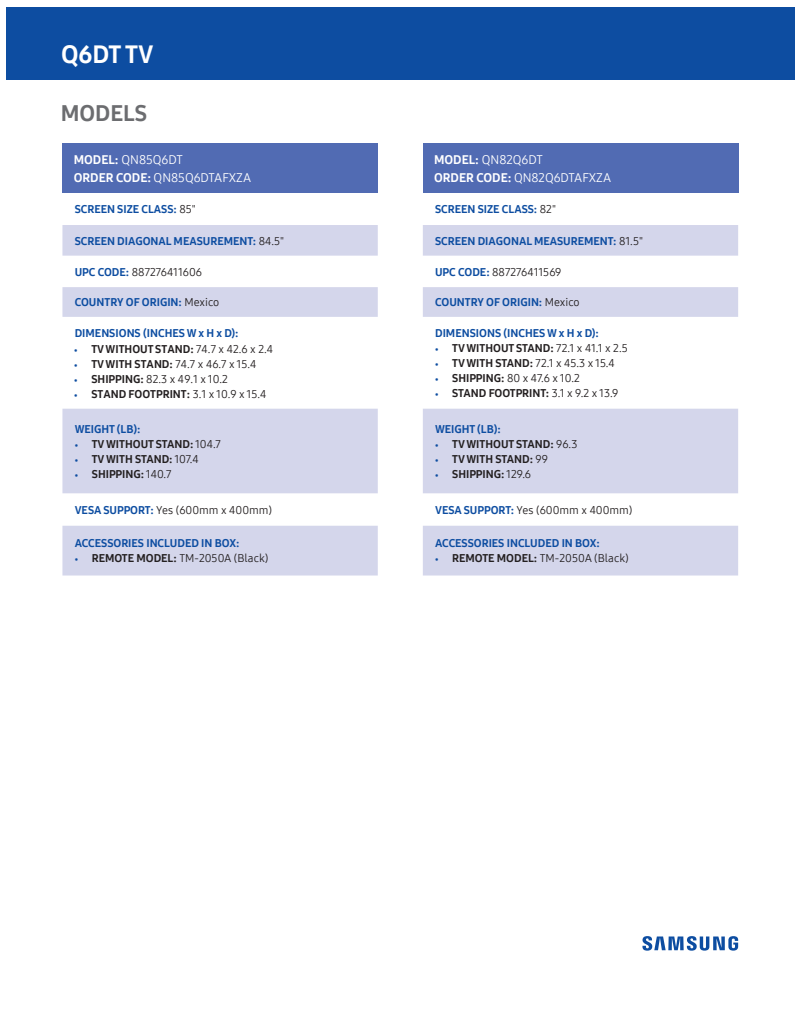
<style>
.page{position:relative;width:801px;height:1028px;background:#fff}
.page>*{position:absolute;margin:0;border:0;box-sizing:border-box;transform-origin:0 0}
.t1{font:25px "Samsung One 800";color:#fff}
.t2{font:22.5px "Samsung One 800";color:#6c6d70}
.t3{font:12.5px/17.5px "Samsung One 400";color:#fff}
.t4{font:11.25px "Samsung One 800";color:#0d4da1}
.t5{font:11.25px "Samsung One 400";color:#231f20}
.t6{font:11.25px "Samsung One 800";color:#231f20}
.s1{font-family:"Samsung One 800"}
.s2{font-family:"Samsung One 400";color:#231f20}
.s3{font-family:"Samsung One 800";color:#0d4da1}
.s4{font-size:7.5px;color:#0d4da1}
.s5{font-family:"Samsung One 400"}
.s6{font-family:"Samsung One 800";font-size:7.5px;color:#0d4da1}
</style>
<div class="page">
<div style="left:6px;top:7px;width:788px;height:73px;background:#0d4da1"></div>
<svg style="left:642px;top:936px;width:95px;height:14px"></svg>
<div style="left:62px;top:143px;width:315px;height:50px;background:#516bb3"></div>
<svg style="left:62px;top:225px;width:315px;height:350px;fill:#d4d6eb"></svg>
<div style="left:422px;top:143px;width:315px;height:50px;background:#516bb3"></div>
<svg style="left:423px;top:225px;width:314px;height:350px;fill:#d4d6eb"></svg>
<h1 class="t1" style="left:61px;top:37px;width:94px">Q6DT TV</h1>
<h2 class="t2" style="left:61px;top:98px;width:88px">MODELS</h2>
<p class="t3" style="left:74px;top:151px;width:179px"><span class="s1">MODEL:</span> QN85Q6DT<br><span class="s1">ORDER CODE:</span> QN85Q6DTAFXZA</p>
<p class="t4" style="left:75px;top:202px;width:123px">SCREEN SIZE CLASS: <span class="s2">85"</span></p>
<p class="t4" style="left:75px;top:233px;width:211px">SCREEN DIAGONAL MEASUREMENT: <span class="s2">84.5"</span></p>
<p class="t5" style="left:75px;top:264px;width:129px"><span class="s3">UPC CODE:</span> 887276411606</p>
<p class="t4" style="left:75px;top:295px;width:146px">COUNTRY OF ORIGIN: <span class="s2">Mexico</span></p>
<p class="t4" style="left:75px;top:326px;width:165px">DIMENSIONS (INCHES W x H x D):</p>
<p class="t6" style="left:74px;top:341px;width:200px"><span class="s4">•</span> TV WITHOUT STAND: <span class="s5">74.7 x 42.6 x 2.4</span></p>
<p class="t5" style="left:74px;top:356px;width:183px"><span class="s6">•</span> <span class="s1">TV WITH STAND:</span> 74.7 x 46.7 x 15.4</p>
<p class="t5" style="left:74px;top:371px;width:155px"><span class="s6">•</span> <span class="s1">SHIPPING:</span> 82.3 x 49.1 x 10.2</p>
<p class="t6" style="left:74px;top:386px;width:194px"><span class="s4">•</span> STAND FOOTPRINT: <span class="s5">3.1 x 10.9 x 15.4</span></p>
<p class="t4" style="left:75px;top:421px;width:67px">WEIGHT (LB):</p>
<p class="t6" style="left:75px;top:436px;width:148px"><span class="s4">•</span> TV WITHOUT STAND: <span class="s5">104.7</span></p>
<p class="t6" style="left:75px;top:451px;width:126px"><span class="s4">•</span> TV WITH STAND: <span class="s5">107.4</span></p>
<p class="t6" style="left:75px;top:466px;width:98px"><span class="s4">•</span> SHIPPING: <span class="s5">140.7</span></p>
<p class="t5" style="left:75px;top:502px;width:199px"><span class="s3">VESA SUPPORT:</span> Yes (600mm x 400mm)</p>
<p class="t4" style="left:75px;top:536px;width:166px">ACCESSORIES INCLUDED IN BOX:</p>
<p class="t5" style="left:75px;top:551px;width:195px"><span class="s6">•</span> <span class="s1">REMOTE MODEL:</span> TM-2050A (Black)</p>
<p class="t3" style="left:434px;top:151px;width:178px"><span class="s1">MODEL:</span> QN82Q6DT<br><span class="s1">ORDER CODE:</span> QN82Q6DTAFXZA</p>
<p class="t4" style="left:435px;top:202px;width:122px">SCREEN SIZE CLASS: <span class="s2">82"</span></p>
<p class="t4" style="left:435px;top:233px;width:209px">SCREEN DIAGONAL MEASUREMENT: <span class="s2">81.5"</span></p>
<p class="t5" style="left:435px;top:264px;width:128px"><span class="s3">UPC CODE:</span> 887276411569</p>
<p class="t4" style="left:435px;top:295px;width:146px">COUNTRY OF ORIGIN: <span class="s2">Mexico</span></p>
<p class="t4" style="left:435px;top:326px;width:165px">DIMENSIONS (INCHES W x H x D):</p>
<p class="t6" style="left:435px;top:341px;width:194px"><span class="s4">•</span> TV WITHOUT STAND: <span class="s5">72.1 x 41.1 x 2.5</span></p>
<p class="t5" style="left:435px;top:356px;width:181px"><span class="s6">•</span> <span class="s1">TV WITH STAND:</span> 72.1 x 45.3 x 15.4</p>
<p class="t5" style="left:435px;top:371px;width:146px"><span class="s6">•</span> <span class="s1">SHIPPING:</span> 80 x 47.6 x 10.2</p>
<p class="t6" style="left:435px;top:386px;width:185px"><span class="s4">•</span> STAND FOOTPRINT: <span class="s5">3.1 x 9.2 x 13.9</span></p>
<p class="t4" style="left:435px;top:421px;width:67px">WEIGHT (LB):</p>
<p class="t6" style="left:435px;top:436px;width:144px"><span class="s4">•</span> TV WITHOUT STAND: <span class="s5">96.3</span></p>
<p class="t6" style="left:435px;top:451px;width:114px"><span class="s4">•</span> TV WITH STAND: <span class="s5">99</span></p>
<p class="t6" style="left:435px;top:466px;width:98px"><span class="s4">•</span> SHIPPING: <span class="s5">129.6</span></p>
<p class="t5" style="left:435px;top:502px;width:199px"><span class="s3">VESA SUPPORT:</span> Yes (600mm x 400mm)</p>
<p class="t4" style="left:435px;top:536px;width:166px">ACCESSORIES INCLUDED IN BOX:</p>
<p class="t5" style="left:435px;top:551px;width:195px"><span class="s6">•</span> <span class="s1">REMOTE MODEL:</span> TM-2050A (Black)</p>
</div>
